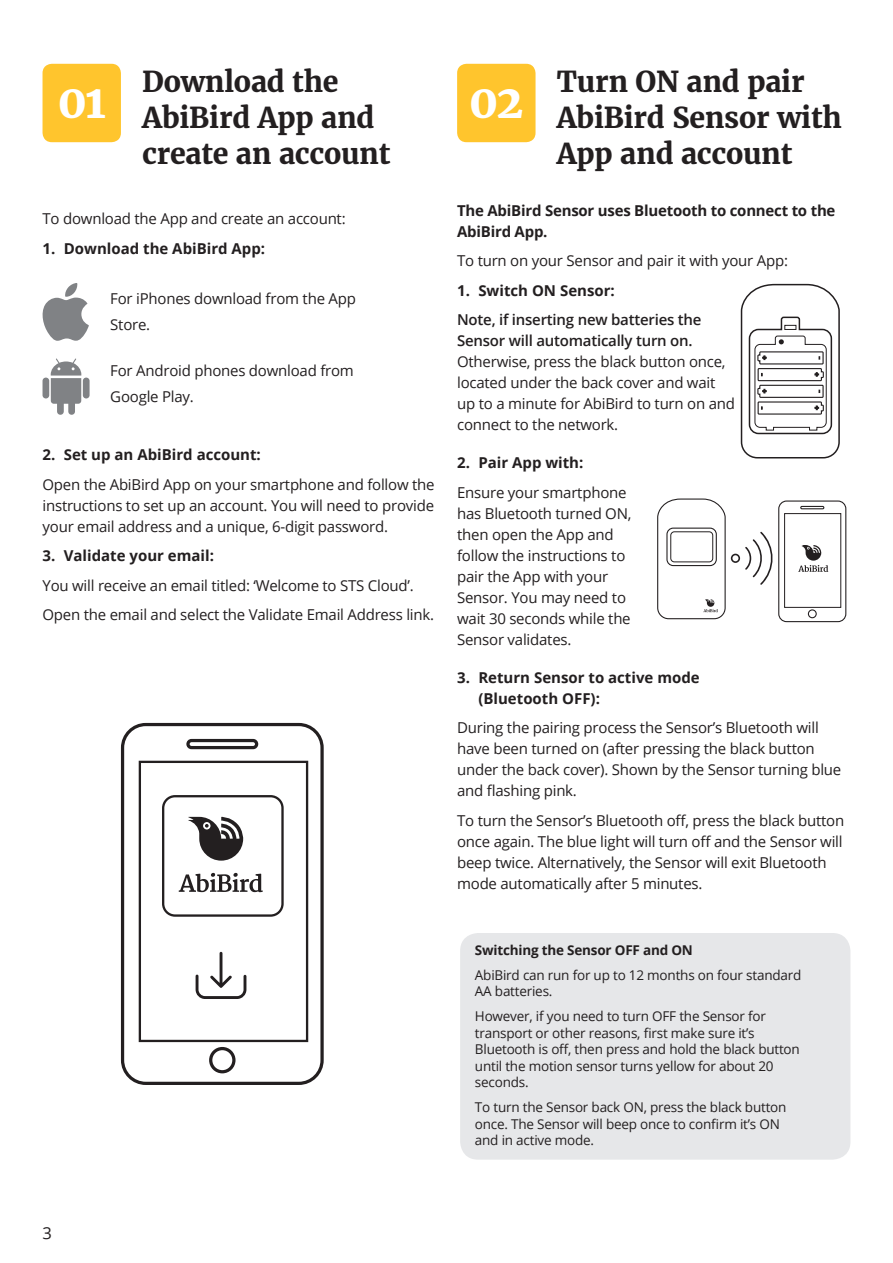
<style>
.page{position:relative;width:893px;height:1263px;background:#fff}
.page>*{position:absolute;margin:0;border:0;box-sizing:border-box;transform-origin:0 0}
.t1{font:700 45.3px "Merriweather";color:#fff}
.Main_heads{font:700 28.5px/36px "Merriweather";letter-spacing:-.01em;color:#231f20}
.t2{font:16.5px "Open Sans";color:#231f20}
.Main_copy{font:15px/21px "Open Sans";letter-spacing:-.015em;color:#231f20}
.INDENT_tab_Sub{font:700 15px/21px "Open Sans";color:#231f20}
.Bold_Subs{font:700 15px/21px "Open Sans";letter-spacing:-.015em;color:#231f20}
.Main_copy-2{font:13.5px/16.5px "Open Sans";letter-spacing:-.015em;color:#231f20}
.Bold_Subs-2{font:700 13.5px "Open Sans";letter-spacing:-.015em;color:#231f20}
.s1{font-weight:600}
</style>
<div class="page">
<div style="left:43px;top:64px;width:78px;height:78px;background:#ffc52d;border-radius:9px"></div>
<svg style="left:42px;top:283px;width:47px;height:58px"></svg>
<div style="left:43px;top:378px;width:6px;height:20px;background:#808285;border-radius:3px"></div>
<svg style="left:51px;top:358px;width:30px;height:57px"></svg>
<div style="left:83px;top:378px;width:7px;height:20px;background:#808285;border-radius:3px"></div>
<svg style="left:121px;top:723px;width:203px;height:362px"></svg>
<div style="left:139px;top:761px;width:169px;height:281px;border:2px solid #231f20"></div>
<svg style="left:188px;top:816px;width:55px;height:45px"></svg>
<svg style="left:179px;top:873px;width:84px;height:19px"></svg>
<svg style="left:196px;top:952px;width:50px;height:47px"></svg>
<div style="left:162px;top:795px;width:122px;height:122px;border:2px solid #231f20;border-radius:12px"></div>
<div style="left:460px;top:933px;width:390px;height:227px;background:#e6e7e9;border-radius:18px"></div>
<div style="left:457px;top:64px;width:78px;height:78px;background:#ffc52d;border-radius:9px"></div>
<svg style="left:740px;top:283px;width:100px;height:176px"></svg>
<svg style="left:657px;top:498px;width:189px;height:124px"></svg>
<p class="t1" style="left:58px;top:73px;width:50px">01</p>
<p class="Main_heads" style="left:142px;top:64px;width:250px">Download the<br>AbiBird App and create an account</p>
<p class="Main_copy" style="left:43px;top:208px;width:305px">To download the App and create an account:</p>
<p class="INDENT_tab_Sub" style="left:43px;top:237px;width:224px">1. Download the AbiBird App:</p>
<p class="Main_copy" style="left:110px;top:286px;width:247px;line-height:25.5px">For iPhones download from the App<br>Store.</p>
<p class="Main_copy" style="left:110px;top:358px;width:245px;line-height:25.5px">For Android phones download from<br>Google Play.</p>
<p class="INDENT_tab_Sub" style="left:43px;top:444px;width:220px">2. Set up an AbiBird account:</p>
<p class="Main_copy" style="left:43px;top:473px;width:394px;text-align:justify">Open the AbiBird App on your smartphone and follow the instructions to set up an account. You will need to provide your email address and a unique, 6-digit password.</p>
<p class="INDENT_tab_Sub" style="left:43px;top:545px;width:173px">3. Validate your email:</p>
<p class="Main_copy" style="left:43px;top:574px;width:373px">You will receive an email titled: ‘Welcome to STS Cloud’.</p>
<p class="Main_copy" style="left:43px;top:604px;width:393px">Open the email and select the Validate Email Address link.</p>
<p class="t1" style="left:469px;top:73px;width:56px">02</p>
<p class="Main_heads" style="left:557px;top:64px;width:286px">Turn ON and pair<br>AbiBird Sensor with<br>App and account</p>
<p class="Bold_Subs" style="left:457px;top:199px;width:380px">The AbiBird Sensor uses Bluetooth to connect to the<br>AbiBird App.</p>
<p class="Main_copy" style="left:457px;top:250px;width:332px">To turn on your Sensor and pair it with your App:</p>
<p class="INDENT_tab_Sub" style="left:457px;top:279px;width:159px">1. Switch ON Sensor:</p>
<p class="Main_copy" style="left:457px;top:309px;width:279px"><span class="s1">Note, if inserting new batteries the Sensor will automatically turn on.<br></span>Otherwise, press the black button once, located under the back cover and wait up to a minute for AbiBird to turn on and connect to the network.</p>
<p class="INDENT_tab_Sub" style="left:457px;top:452px;width:128px">2. Pair App with:</p>
<p class="Main_copy" style="left:457px;top:481px;width:176px">Ensure your smartphone has Bluetooth turned ON, then open the App and follow the instructions to pair the App with your<br>Sensor. You may need to wait 30 seconds while the<br>Sensor validates.</p>
<p class="INDENT_tab_Sub" style="left:478px;top:666px;width:223px;text-indent:-21px">3. Return Sensor to active mode (Bluetooth OFF):</p>
<p class="Main_copy" style="left:457px;top:717px;width:386px">During the pairing process the Sensor’s Bluetooth will have been turned on (after pressing the black button under the back cover). Shown by the Sensor turning blue and flashing pink.</p>
<p class="Main_copy" style="left:457px;top:809px;width:389px">To turn the Sensor’s Bluetooth off, press the black button once again. The blue light will turn off and the Sensor will beep twice. Alternatively, the Sensor will exit Bluetooth mode automatically after 5 minutes.</p>
<p class="Bold_Subs-2" style="left:475px;top:940px;width:219px">Switching the Sensor OFF and ON</p>
<p class="Main_copy-2" style="left:475px;top:966px;width:328px">AbiBird can run for up to 12 months on four standard<br>AA batteries.</p>
<p class="Main_copy-2" style="left:475px;top:1008px;width:326px">However, if you need to turn OFF the Sensor for transport or other reasons, first make sure it’s Bluetooth is off, then press and hold the black button until the motion sensor turns yellow for about 20 seconds.</p>
<p class="Main_copy-2" style="left:475px;top:1099px;width:313px">To turn the Sensor back ON, press the black button once. The Sensor will beep once to confirm it’s ON and in active mode.</p>
<p class="t2" style="left:43px;top:1222px;width:11px">3</p>
</div>
